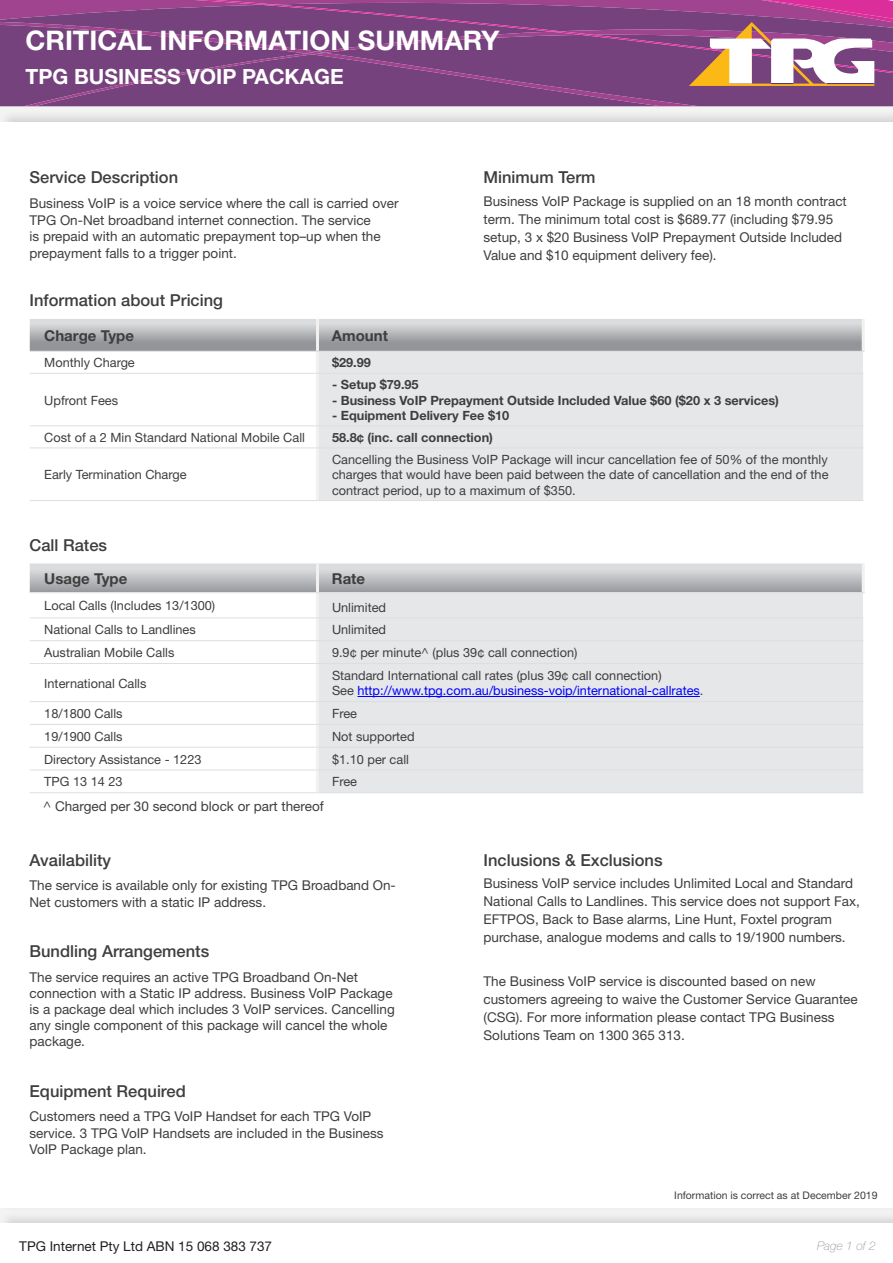
<style>
.page{position:relative;width:893px;height:1263px;background:#fff}
.page>*{position:absolute;margin:0;border:0;box-sizing:border-box;transform-origin:0 0}
.t1{font:700 27px "Helvetica Neue LT";color:#fff}
.t2{font:700 21px "Helvetica Neue LT";color:#fff}
.List_Paragraph{font:500 16.5px "Helvetica Neue LT";color:#3e3e3f}
.Heading_1{font:500 16.5px "Helvetica Neue LT";color:#3e3e3f}
.t3{font:700 15px "Helvetica Neue";color:#3e3e3f}
.List_Paragraph-2{font:13.5px/16.2px "Helvetica Neue LT";color:#3e3e3f}
.No_Spacing{font:13.5px/18px "Helvetica Neue LT";color:#3e3e3f}
.t4{font:13.5px "Helvetica Neue LT";color:#231f20}
.t5{font:12.75px/15.3px "Helvetica Neue";color:#3e3e3f;text-align:justify}
.t6{font:700 12.75px "Helvetica Neue";color:#3e3e3f}
.t7{font:12.75px "Helvetica Neue";color:#00f}
.t8{font:italic 100 12px "Helvetica Neue LT";color:#939598}
.t9{font:10.5px "Helvetica Neue LT";color:#3e3e3f}
.s1{color:#3e3e3f}
</style>
<div class="page">
<div style="left:0;top:1211px;width:893px;height:52px;background:#231f20;opacity:.15"></div>
<div style="left:0;top:1223px;width:893px;height:40px;background:#fff"></div>
<svg style="left:0;top:0;width:893px;height:106px;background:#864e86"></svg>
<svg style="left:30px;top:319px;width:832px;height:32px;background:#b3b4b7"></svg>
<div style="left:317px;top:351px;width:546px;height:22px;background:#e6e7e9"></div>
<svg style="left:30px;top:426px;width:286px;height:23px"></svg>
<div style="left:319px;top:374px;width:544px;height:126px;background:#e6e7e9"></div>
<hr style="left:316px;top:374px;width:3px;height:51px;background:#f2f1f0">
<hr style="left:30px;top:425px;width:287px;height:1px;background:#dddee0">
<hr style="left:30px;top:500px;width:287px;height:1px;background:#dddee0">
<hr style="left:316px;top:426px;width:3px;height:21px;background:#f2f1f0">
<hr style="left:316px;top:448px;width:3px;height:52px;background:#f2f1f0">
<hr style="left:317px;top:425px;width:546px;height:1px;background:#dddee0">
<hr style="left:317px;top:447px;width:546px;height:1px;background:#dddee0">
<hr style="left:317px;top:500px;width:546px;height:1px;background:#dddee0">
<hr style="left:30px;top:373px;width:287px;height:1px;background:#dddee0">
<hr style="left:316px;top:352px;width:3px;height:21px;background:#f2f1f0">
<hr style="left:316px;top:319px;width:3px;height:32px;background:#f2f1f0">
<hr style="left:317px;top:373px;width:546px;height:1px;background:#dddee0">
<hr style="left:30px;top:447px;width:287px;height:1px;background:#dddee0">
<hr style="left:862px;top:319px;width:3px;height:32px;background:#f2f1f0">
<hr style="left:30px;top:351px;width:287px;height:1px;background:#dddee0">
<hr style="left:317px;top:351px;width:548px;height:1px;background:#dddee0">
<svg style="left:30px;top:563px;width:832px;height:29px;background:#c1c2c5"></svg>
<div style="left:317px;top:593px;width:546px;height:25px;background:#e6e7e9"></div>
<svg style="left:30px;top:618px;width:286px;height:152px"></svg>
<div style="left:319px;top:618px;width:544px;height:174px;background:#e6e7e9"></div>
<hr style="left:316px;top:618px;width:3px;height:22px;background:#f2f1f0">
<hr style="left:30px;top:640px;width:287px;height:1px;background:#dddee0">
<hr style="left:30px;top:701px;width:287px;height:1px;background:#dddee0">
<hr style="left:30px;top:724px;width:287px;height:1px;background:#dddee0">
<hr style="left:30px;top:747px;width:287px;height:1px;background:#dddee0">
<hr style="left:30px;top:770px;width:287px;height:1px;background:#dddee0">
<hr style="left:30px;top:792px;width:287px;height:1px;background:#dddee0">
<hr style="left:316px;top:641px;width:3px;height:22px;background:#f2f1f0">
<hr style="left:316px;top:664px;width:3px;height:37px;background:#f2f1f0">
<hr style="left:316px;top:702px;width:3px;height:22px;background:#f2f1f0">
<hr style="left:316px;top:725px;width:3px;height:22px;background:#f2f1f0">
<hr style="left:316px;top:747px;width:3px;height:23px;background:#f2f1f0">
<hr style="left:316px;top:770px;width:3px;height:22px;background:#f2f1f0">
<hr style="left:317px;top:640px;width:546px;height:1px;background:#dddee0">
<hr style="left:317px;top:663px;width:546px;height:1px;background:#dddee0">
<hr style="left:317px;top:701px;width:546px;height:1px;background:#dddee0">
<hr style="left:317px;top:724px;width:546px;height:1px;background:#dddee0">
<hr style="left:317px;top:747px;width:546px;height:1px;background:#dddee0">
<hr style="left:317px;top:770px;width:546px;height:1px;background:#dddee0">
<hr style="left:317px;top:792px;width:546px;height:1px;background:#dddee0">
<hr style="left:30px;top:617px;width:287px;height:1px;background:#dddee0">
<hr style="left:316px;top:593px;width:3px;height:24px;background:#f2f1f0">
<hr style="left:316px;top:563px;width:3px;height:29px;background:#f2f1f0">
<hr style="left:317px;top:617px;width:546px;height:1px;background:#dddee0">
<hr style="left:30px;top:663px;width:287px;height:1px;background:#dddee0">
<hr style="left:862px;top:563px;width:3px;height:29px;background:#f2f1f0">
<hr style="left:30px;top:592px;width:287px;height:1px;background:#dddee0">
<hr style="left:317px;top:592px;width:548px;height:1px;background:#dddee0">
<hr style="left:357px;top:696px;width:343px;height:1px;background:#00f">
<p class="t1" style="left:26px;top:23px;width:475px">CRITICAL INFORMATION SUMMARY</p>
<p class="t2" style="left:26px;top:63px;width:320px">TPG BUSINESS VOIP PACKAGE</p>
<p class="Heading_1" style="left:30px;top:168px;width:150px">Service Description</p>
<p class="List_Paragraph-2" style="left:30px;top:195px;width:370px">Business VoIP is a voice service where the call is carried over TPG On-Net broadband internet connection. The service<br>is prepaid with an automatic prepayment top–up when the prepayment falls to a trigger point.</p>
<p class="Heading_1" style="left:30px;top:290px;width:195px">Information about Pricing</p>
<p class="List_Paragraph" style="left:483px;top:168px;width:114px">Minimum Term</p>
<p class="No_Spacing" style="left:483px;top:192px;width:365px">Business VoIP Package is supplied on an 18 month contract term. The minimum total cost is $689.77 (including $79.95 setup, 3 x $20 Business VoIP Prepayment Outside Included Value and $10 equipment delivery fee).</p>
<p class="t3" style="left:44px;top:326px;width:91px">Charge Type</p>
<p class="t3" style="left:332px;top:326px;width:58px">Amount</p>
<p class="t5" style="left:44px;top:355px;width:92px">Monthly Charge</p>
<p class="t6" style="left:332px;top:355px;width:40px">$29.99</p>
<p class="t5" style="left:44px;top:392px;width:75px">Upfront Fees</p>
<p class="t6" style="left:332px;top:377px;width:88px">- Setup $79.95</p>
<p class="t6" style="left:332px;top:392px;width:448px">- Business VoIP Prepayment Outside Included Value $60 ($20 x 3 services)</p>
<p class="t6" style="left:332px;top:407px;width:179px">- Equipment Delivery Fee $10</p>
<p class="t5" style="left:44px;top:429px;width:262px">Cost of a 2 Min Standard National Mobile Call</p>
<p class="t6" style="left:332px;top:429px;width:163px">58.8¢ (inc. call connection)</p>
<p class="t5" style="left:44px;top:467px;width:144px">Early Termination Charge</p>
<p class="t5" style="left:332px;top:452px;width:498px">Cancelling the Business VoIP Package will incur cancellation fee of 50% of the monthly charges that would have been paid between the date of cancellation and the end of the contract period, up to a maximum of $350.</p>
<p class="Heading_1" style="left:30px;top:535px;width:79px">Call Rates</p>
<p class="t3" style="left:44px;top:569px;width:85px">Usage Type</p>
<p class="t3" style="left:332px;top:569px;width:35px">Rate</p>
<p class="t5" style="left:44px;top:598px;width:172px">Local Calls (Includes 13/1300)</p>
<p class="t5" style="left:332px;top:599px;width:56px">Unlimited</p>
<p class="t5" style="left:44px;top:622px;width:153px">National Calls to Landlines</p>
<p class="t5" style="left:332px;top:622px;width:56px">Unlimited</p>
<p class="t5" style="left:44px;top:645px;width:132px">Australian Mobile Calls</p>
<p class="t5" style="left:332px;top:645px;width:247px">9.9¢ per minute^ (plus 39¢ call connection)</p>
<p class="t5" style="left:44px;top:675px;width:104px">International Calls</p>
<p class="t5" style="left:332px;top:667px;width:331px">Standard International call rates (plus 39¢ call connection)</p>
<p class="t7" style="left:332px;top:683px;width:373px"><span class="s1">See</span> http://www.tpg.com.au/business-voip/international-callrates<span class="s1">.</span></p>
<p class="t5" style="left:44px;top:706px;width:80px">18/1800 Calls</p>
<p class="t5" style="left:332px;top:706px;width:27px">Free</p>
<p class="t5" style="left:44px;top:728px;width:80px">19/1900 Calls</p>
<p class="t5" style="left:332px;top:728px;width:84px">Not supported</p>
<p class="t5" style="left:44px;top:751px;width:159px">Directory Assistance - 1223</p>
<p class="t5" style="left:332px;top:751px;width:78px">$1.10 per call</p>
<p class="t5" style="left:44px;top:774px;width:80px">TPG 13 14 23</p>
<p class="t5" style="left:332px;top:774px;width:27px">Free</p>
<p class="List_Paragraph-2" style="left:43px;top:798px;width:282px">^ Charged per 30 second block or part thereof</p>
<p class="List_Paragraph" style="left:30px;top:850px;width:83px">Availability</p>
<p class="List_Paragraph-2" style="left:30px;top:877px;width:368px">The service is available only for existing TPG Broadband On-<br>Net customers with a static IP address.</p>
<p class="List_Paragraph" style="left:30px;top:941px;width:181px">Bundling Arrangements</p>
<p class="List_Paragraph-2" style="left:30px;top:968px;width:367px">The service requires an active TPG Broadband On-Net connection with a Static IP address. Business VoIP Package is a package deal which includes 3 VoIP services. Cancelling any single component of this package will cancel the whole package.</p>
<p class="List_Paragraph" style="left:30px;top:1081px;width:158px">Equipment Required</p>
<p class="List_Paragraph-2" style="left:30px;top:1108px;width:356px">Customers need a TPG VoIP Handset for each TPG VoIP service. 3 TPG VoIP Handsets are included in the Business<br>VoIP Package plan.</p>
<p class="List_Paragraph" style="left:483px;top:850px;width:181px">Inclusions &amp; Exclusions</p>
<p class="No_Spacing" style="left:483px;top:874px;width:378px">Business VoIP service includes Unlimited Local and Standard National Calls to Landlines. This service does not support Fax, EFTPOS, Back to Base alarms, Line Hunt, Foxtel program purchase, analogue modems and calls to 19/1900 numbers.</p>
<p class="No_Spacing" style="left:483px;top:972px;width:376px">The Business VoIP service is discounted based on new customers agreeing to waive the Customer Service Guarantee (CSG). For more information please contact TPG Business Solutions Team on 1300 365 313.</p>
<p class="t9" style="left:674px;top:1189px;width:205px">Information is correct as at December 2019</p>
<p class="t4" style="left:19px;top:1238px;width:254px">TPG Internet Pty Ltd ABN 15 068 383 737</p>
<p class="t8" style="left:817px;top:1238px;width:60px">Page 1 of 2</p>
</div>
